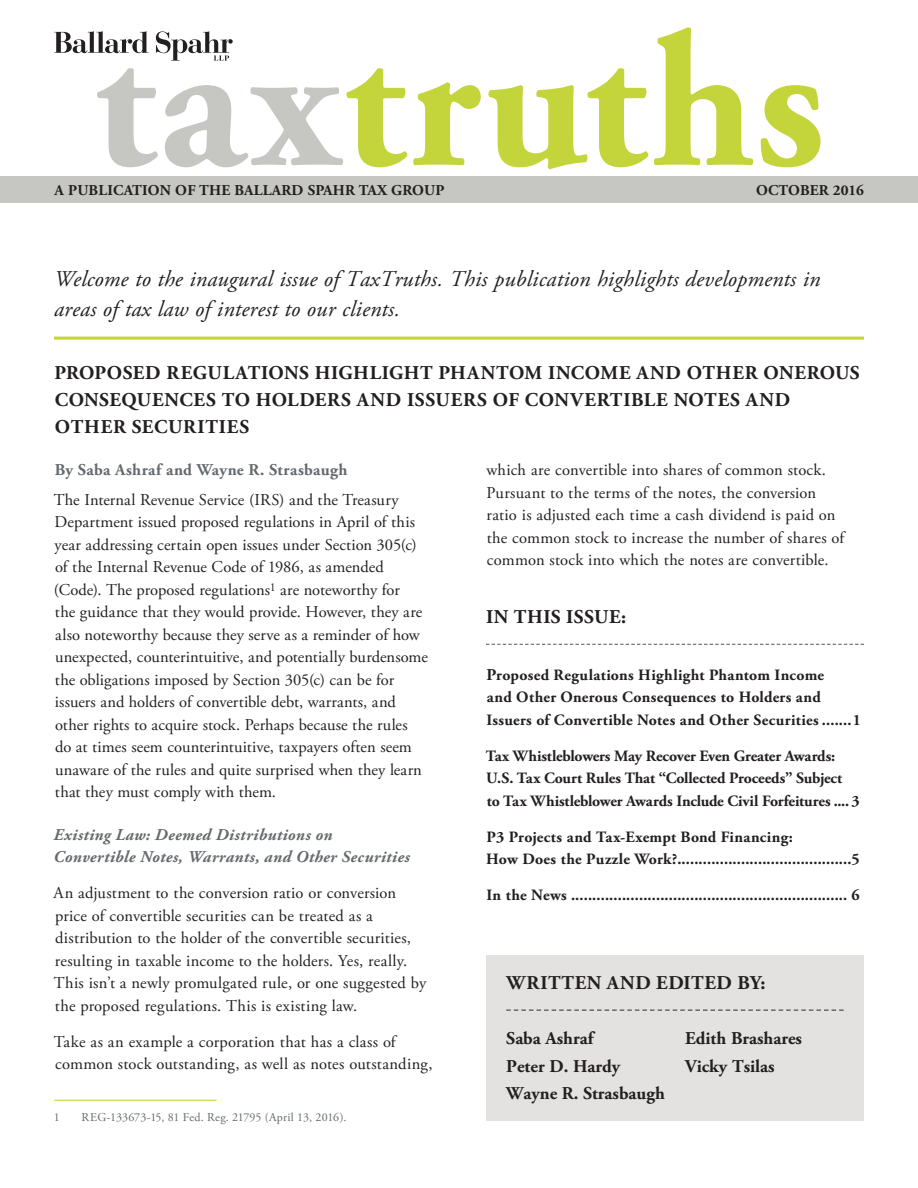
<style>
.page{position:relative;width:918px;height:1188px;background:#fff}
.page>*{position:absolute;margin:0;border:0;box-sizing:border-box;transform-origin:0 0}
.t1{font:700 192px "Adobe Garamond Pro";letter-spacing:.015em;color:#c4d53c}
.Head_1{font:italic 22.5px/30px "Adobe Garamond Pro";letter-spacing:.01em;color:#231f20}
.Head_1-2{font:700 19.5px/27px "Adobe Garamond Pro";letter-spacing:.03em;color:#231f20}
.Header_with_Line{font:700 19.5px "Adobe Garamond Pro";letter-spacing:.03em;color:#231f20}
.Head_2_-_less_space{font:700 18px "Adobe Garamond Pro";color:#231f20}
.Body{font:16.5px/22.5px "Adobe Garamond Pro";letter-spacing:.005em;color:#231f20}
.Body-2{font:italic 700 16.5px/22.5px "Adobe Garamond Pro";letter-spacing:.025em;color:#64696d}
.Body-3{font:700 16.5px "Adobe Garamond Pro";letter-spacing:.02em;color:#64696d}
.t2{font:700 15.75px/22.5px "Adobe Garamond Pro";letter-spacing:.005em;color:#231f20}
.t3{font:700 15.75px "Adobe Garamond Pro";letter-spacing:.025em;color:#231f20}
.t4{font:700 15px "Adobe Garamond Pro";letter-spacing:.015em;color:#231f20}
.t5{font:12px "Adobe Garamond Pro";letter-spacing:.01em;color:#64696d}
.s1{color:#c6c7c2}
.s2{font-size:16.5px}
</style>
<div class="page">
<svg style="left:54px;top:31px;width:95px;height:22px"></svg>
<svg style="left:156px;top:31px;width:77px;height:30px"></svg>
<div style="left:0;top:176px;width:918px;height:27px;background:#c6c7c2"></div>
<hr style="left:54px;top:1100px;width:162px;height:1px;background:#c4d53c">
<svg style="left:486px;top:644px;width:378px;height:1px"></svg>
<hr style="left:54px;top:337px;width:810px;height:3px;background:#c4d53c">
<div style="left:486px;top:955px;width:378px;height:165px;background:#e4e2e0"></div>
<svg style="left:506px;top:1009px;width:338px;height:2px"></svg>
<h1 class="t1" style="left:94px;top:-8px;width:733px"><span class="s1">tax</span>truths</h1>
<p class="t4" style="left:756px;top:182px;width:110px">OCTOBER 2016</p>
<p class="t4" style="left:55px;top:182px;width:391px">A PUBLICATION OF THE BALLARD SPAHR TAX GROUP</p>
<p class="Head_1" style="left:54px;top:265px;width:768px">Welcome to the inaugural issue of TaxTruths. This publication highlights developments in areas of tax law of interest to our clients.</p>
<p class="Head_1-2" style="left:54px;top:359px;width:807px">PROPOSED REGULATIONS HIGHLIGHT PHANTOM INCOME AND OTHER ONEROUS<br>CONSEQUENCES TO HOLDERS AND ISSUERS OF CONVERTIBLE NOTES AND<br>OTHER SECURITIES</p>
<p class="Body-3" style="left:55px;top:461px;width:294px">By Saba Ashraf and Wayne R. Strasbaugh</p>
<p class="Body" style="left:54px;top:489px;width:376px">The Internal Revenue Service (IRS) and the Treasury Department issued proposed regulations in April of this year addressing certain open issues under Section 305(c) of the Internal Revenue Code of 1986, as amended (Code). The proposed regulations<sup>1</sup> are noteworthy for<br>the guidance that they would provide. However, they are also noteworthy because they serve as a reminder of how unexpected, counterintuitive, and potentially burdensome the obligations imposed by Section 305(c) can be for issuers and holders of convertible debt, warrants, and other rights to acquire stock. Perhaps because the rules<br>do at times seem counterintuitive, taxpayers often seem unaware of the rules and quite surprised when they learn that they must comply with them.</p>
<p class="Body-2" style="left:53px;top:824px;width:358px">Existing Law: Deemed Distributions on<br>Convertible Notes, Warrants, and Other Securities</p>
<p class="Body" style="left:54px;top:882px;width:374px">An adjustment to the conversion ratio or conversion price of convertible securities can be treated as a distribution to the holder of the convertible securities, resulting in taxable income to the holders. Yes, really.<br>This isn’t a newly promulgated rule, or one suggested by the proposed regulations. This is existing law.</p>
<p class="Body" style="left:54px;top:1031px;width:380px">Take as an example a corporation that has a class of common stock outstanding, as well as notes outstanding,</p>
<p class="t5" style="left:54px;top:1109px;width:7px">1</p>
<p class="t5" style="left:81px;top:1109px;width:266px">REG-133673-15, 81 Fed. Reg. 21795 (April 13, 2016).</p>
<p class="Body" style="left:486px;top:459px;width:359px">which are convertible into shares of common stock.<br>Pursuant to the terms of the notes, the conversion ratio is adjusted each time a cash dividend is paid on the common stock to increase the number of shares of common stock into which the notes are convertible.</p>
<p class="Header_with_Line" style="left:486px;top:606px;width:142px">IN THIS ISSUE:</p>
<p class="t2" style="left:486px;top:664px;width:376px"><span class="s2">P</span>roposed Regulations Highlight Phantom Income<br>and Other Onerous Consequences to Holders and<br>Issuers of Convertible Notes and Other Securities .......1</p>
<p class="t2" style="left:486px;top:745px;width:375px">Tax Whistleblowers May Recover Even Greater Awards:<br>U.S. Tax Court Rules That “Collected Proceeds” Subject<br>to Tax Whistleblower Awards Include Civil Forfeitures .... 3</p>
<p class="t2" style="left:486px;top:826px;width:375px">P3 Projects and Tax-Exempt Bond Financing:<br>How Does the Puzzle Work?.........................................5</p>
<p class="t3" style="left:486px;top:886px;width:375px">In the News ................................................................. 6</p>
<p class="Header_with_Line" style="left:506px;top:972px;width:261px">WRITTEN AND EDITED BY:</p>
<p class="Head_2_-_less_space" style="left:506px;top:1028px;width:89px">Saba Ashraf</p>
<p class="Head_2_-_less_space" style="left:506px;top:1056px;width:116px">Peter D. Hardy</p>
<p class="Head_2_-_less_space" style="left:506px;top:1083px;width:160px">Wayne R. Strasbaugh</p>
<p class="Head_2_-_less_space" style="left:685px;top:1028px;width:118px">Edith Brashares</p>
<p class="Head_2_-_less_space" style="left:685px;top:1056px;width:91px">Vicky Tsilas</p>
</div>
